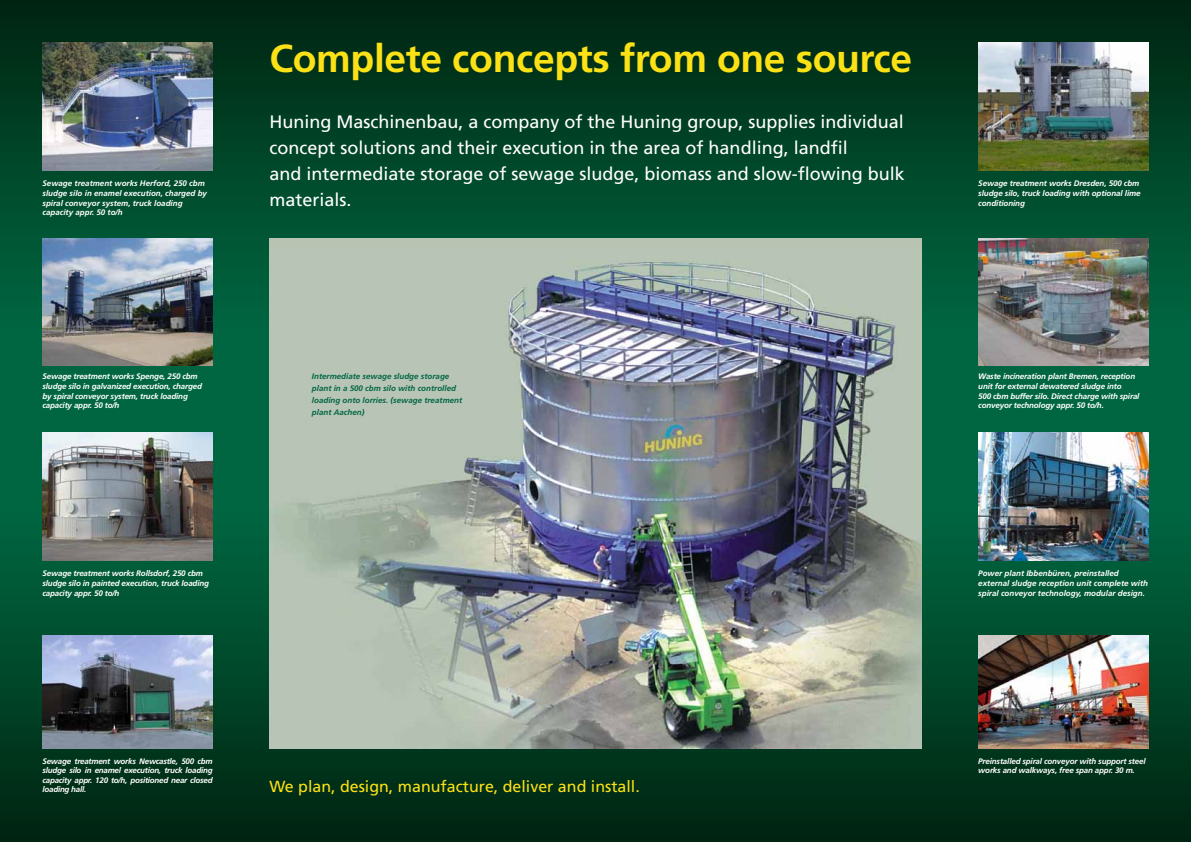
<style>
.page{position:relative;width:1191px;height:842px;background:#fff}
.page>*{position:absolute;margin:0;border:0;box-sizing:border-box;transform-origin:0 0}
.t1{font:700 39px "Frutiger";letter-spacing:-.01em;color:#fbe115}
.t2{font:18px/26px "Frutiger";color:#fff}
.t3{font:16px "Frutiger";color:#fbe115}
.t4{font:italic 700 8px/9.6px "Frutiger";letter-spacing:-.02em;color:#fff}
.t5{font:italic 700 8px/9.6px "Frutiger";color:#fff}
.t6{font:italic 700 8px/12px "Frutiger";color:#006642}
</style>
<div class="page">
<div style="left:0;top:332px;width:1191px;height:178px;background:#006642"></div>
<div style="left:0;top:0;width:1191px;height:337px;background:linear-gradient(to bottom,#012611,#026a44)"></div>
<div style="left:0;top:505px;width:1191px;height:337px;background:linear-gradient(to bottom,#026944,#012511)"></div>
<img style="left:43px;top:43px;width:170px;height:127px">
<img style="left:978px;top:43px;width:170px;height:127px">
<img style="left:43px;top:238px;width:170px;height:128px">
<img style="left:978px;top:238px;width:170px;height:128px">
<img style="left:43px;top:433px;width:170px;height:127px">
<img style="left:978px;top:433px;width:170px;height:127px">
<img style="left:43px;top:635px;width:170px;height:113px">
<img style="left:978px;top:635px;width:170px;height:113px">
<div style="left:269px;top:238px;width:652px;height:510px;background:#b8c3b1"></div>
<img style="left:269px;top:260px;width:652px;height:488px">
<h1 class="t1" style="left:269px;top:35px;width:644px">Complete concepts from one source</h1>
<h2 class="t2" style="left:269px;top:108px;width:637px">Huning Maschinenbau, a company of the Huning group, supplies individual concept solutions and their execution in the area of handling, landfil<br>and intermediate storage of sewage sludge, biomass and slow-flowing bulk materials.</h2>
<p class="t5" style="left:43px;top:179px;width:166px">Sewage treatment works Herford, 250 cbm sludge silo in enamel execution, charged by spiral conveyor system, truck loading capacity appr. 50 to/h</p>
<p class="t4" style="left:978px;top:179px;width:164px">Sewage treatment works Dresden, 500 cbm sludge silo, truck loading with optional lime conditioning</p>
<p class="t6" style="left:312px;top:371px;width:152px">Intermediate sewage sludge storage plant in a 500 cbm silo with controlled loading onto lorries. (sewage treatment plant Aachen)</p>
<p class="t4" style="left:43px;top:372px;width:161px">Sewage treatment works Spenge, 250 cbm sludge silo in galvanized execution, charged by spiral conveyor system, truck loading capacity appr. 50 to/h</p>
<p class="t4" style="left:978px;top:372px;width:163px">Waste incineration plant Bremen, reception unit for external dewatered sludge into<br>500 cbm buffer silo. Direct charge with spiral conveyor technology appr. 50 to/h.</p>
<p class="t4" style="left:43px;top:569px;width:168px">Sewage treatment works Rollsdorf, 250 cbm sludge silo in painted execution, truck loading capacity appr. 50 to/h</p>
<p class="t5" style="left:978px;top:569px;width:171px">Power plant Ibbenbüren, preinstalled external sludge reception unit complete with spiral conveyor technology, modular design.</p>
<p class="t4" style="left:43px;top:756px;width:172px;text-align:justify">Sewage treatment works Newcastle, 500 cbm sludge silo in enamel execution, truck loading capacity appr. 120 to/h, positioned near closed loading hall.</p>
<p class="t4" style="left:978px;top:756px;width:169px">Preinstalled spiral conveyor with support steel works and walkways, free span appr. 30 m.</p>
<h3 class="t3" style="left:269px;top:777px;width:372px">We plan, design, manufacture, deliver and install.</h3>
</div>
